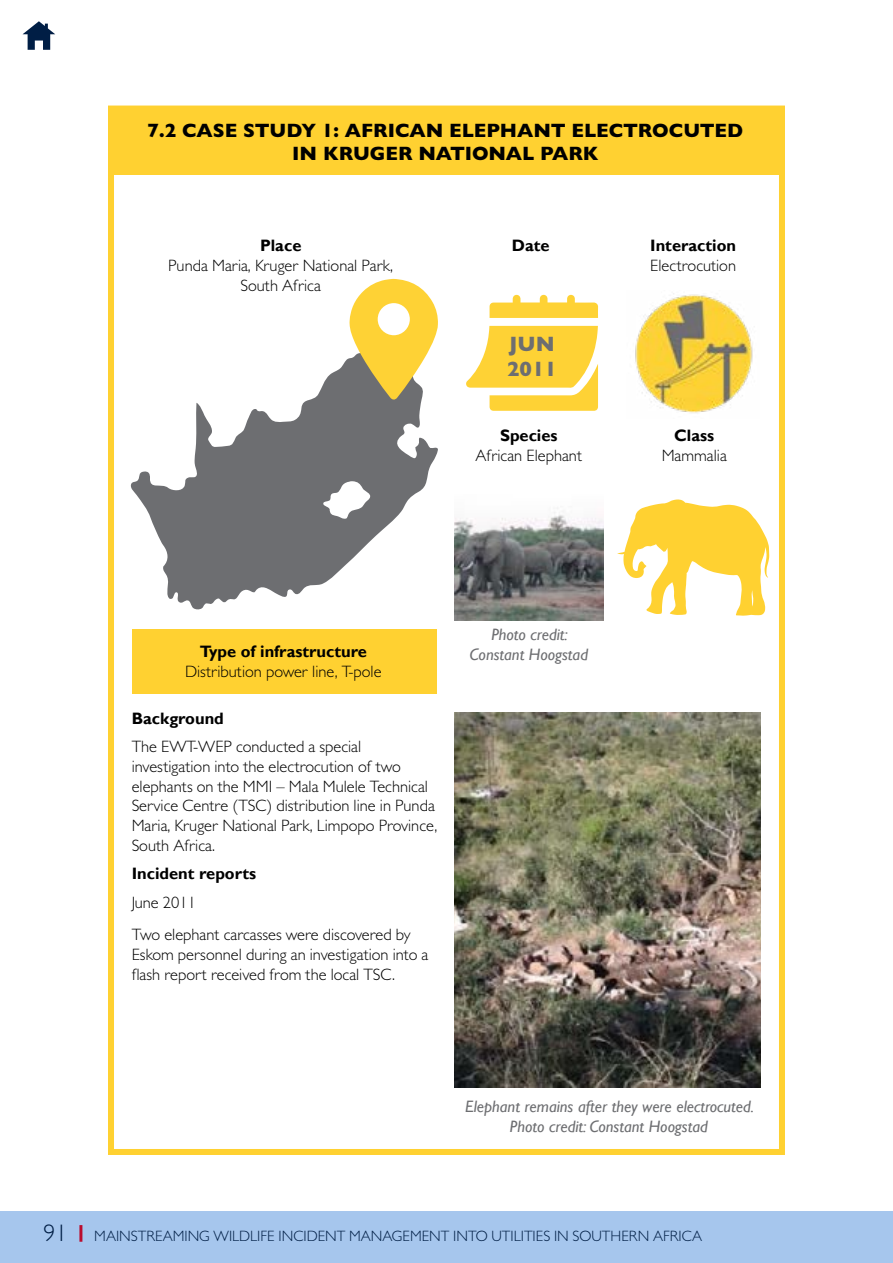
<style>
.page{position:relative;width:893px;height:1263px;background:#fff}
.page>*{position:absolute;margin:0;border:0;box-sizing:border-box;transform-origin:0 0}
.t1{font:800 21px/25.2px "Gill Sans";color:#6d6e71}
.t2{font:800 19.5px/23.4px "Gill Sans";color:#000;text-align:center}
.t3{font:300 16.5px/19.8px "Gill Sans";color:#000}
.t4{font:italic 16.5px/19.8px "Gill Sans";color:#6d6e71;text-align:center}
.t5{font:700 16.5px "Gill Sans";color:#000}
.t6{font:300 15px "Gill Sans";color:#001e45}
.s1{font-size:24px}
</style>
<div class="page">
<div style="left:108px;top:109px;width:677px;height:66px;background:#ffd131"></div>
<div style="left:108px;top:106px;width:677px;height:1049px;border:6px solid #ffd131"></div>
<svg style="left:617px;top:499px;width:152px;height:117px"></svg>
<img style="left:454px;top:712px;width:306px;height:375px">
<svg style="left:466px;top:326px;width:132px;height:85px"></svg>
<svg style="left:490px;top:295px;width:108px;height:23px"></svg>
<div style="left:132px;top:629px;width:305px;height:65px;background:#ffd131"></div>
<img style="left:635px;top:293px;width:118px;height:120px">
<img style="left:454px;top:508px;width:149px;height:113px">
<svg style="left:130px;top:358px;width:308px;height:252px;fill:#6d6e71"></svg>
<svg style="left:349px;top:279px;width:89px;height:121px"></svg>
<div style="left:0;top:1211px;width:893px;height:52px;background:#a6c6ed"></div>
<hr style="left:79px;top:1225px;width:3px;height:17px;background:#ba0c2f">
<svg style="left:23px;top:21px;width:32px;height:29px"></svg>
<p class="t2" style="left:148px;top:118px;width:597px">7.2 CASE STUDY 1: AFRICAN ELEPHANT ELECTROCUTED<br>IN KRUGER NATIONAL PARK</p>
<p class="t5" style="left:260px;top:236px;width:43px">Place</p>
<p class="t3" style="left:168px;top:255px;width:226px;text-align:center">Punda Maria, Kruger National Park,<br>South Africa</p>
<p class="t5" style="left:512px;top:236px;width:39px">Date</p>
<p class="t5" style="left:650px;top:236px;width:87px">Interaction</p>
<p class="t3" style="left:650px;top:255px;width:87px">Electrocution</p>
<p class="t1" style="left:507px;top:331px;width:51px">JUN<br>2011</p>
<p class="t5" style="left:500px;top:425px;width:59px">Species</p>
<p class="t3" style="left:476px;top:445px;width:108px">African Elephant</p>
<p class="t5" style="left:674px;top:425px;width:42px">Class</p>
<p class="t3" style="left:662px;top:445px;width:67px">Mammalia</p>
<p class="t5" style="left:200px;top:642px;width:169px">Type of infrastructure</p>
<p class="t3" style="left:185px;top:661px;width:198px">Distribution power line, T-pole</p>
<p class="t5" style="left:132px;top:708px;width:94px">Background</p>
<p class="t3" style="left:132px;top:736px;width:307px">The EWT-WEP conducted a special investigation into the electrocution of two elephants on the MMI – Mala Mulele Technical Service Centre (TSC) distribution line in Punda Maria, Kruger National Park, Limpopo Province, South Africa.</p>
<p class="t5" style="left:132px;top:864px;width:126px">Incident reports</p>
<p class="t3" style="left:132px;top:885px;width:281px;line-height:32.5px">June 2011<br>Two elephant carcasses were discovered by</p>
<p class="t3" style="left:132px;top:944px;width:298px">Eskom personnel during an investigation into a flash report received from the local TSC.</p>
<p class="t4" style="left:469px;top:625px;width:120px">Photo credit:<br>Constant Hoogstad</p>
<p class="t4" style="left:465px;top:1097px;width:290px">Elephant remains after they were electrocuted.<br>Photo credit: Constant Hoogstad</p>
<p class="t6" style="left:44px;top:1227px;width:660px"><span class="s1">91</span> MAINSTREAMING WILDLIFE INCIDENT MANAGEMENT INTO UTILITIES IN SOUTHERN AFRICA</p>
</div>
